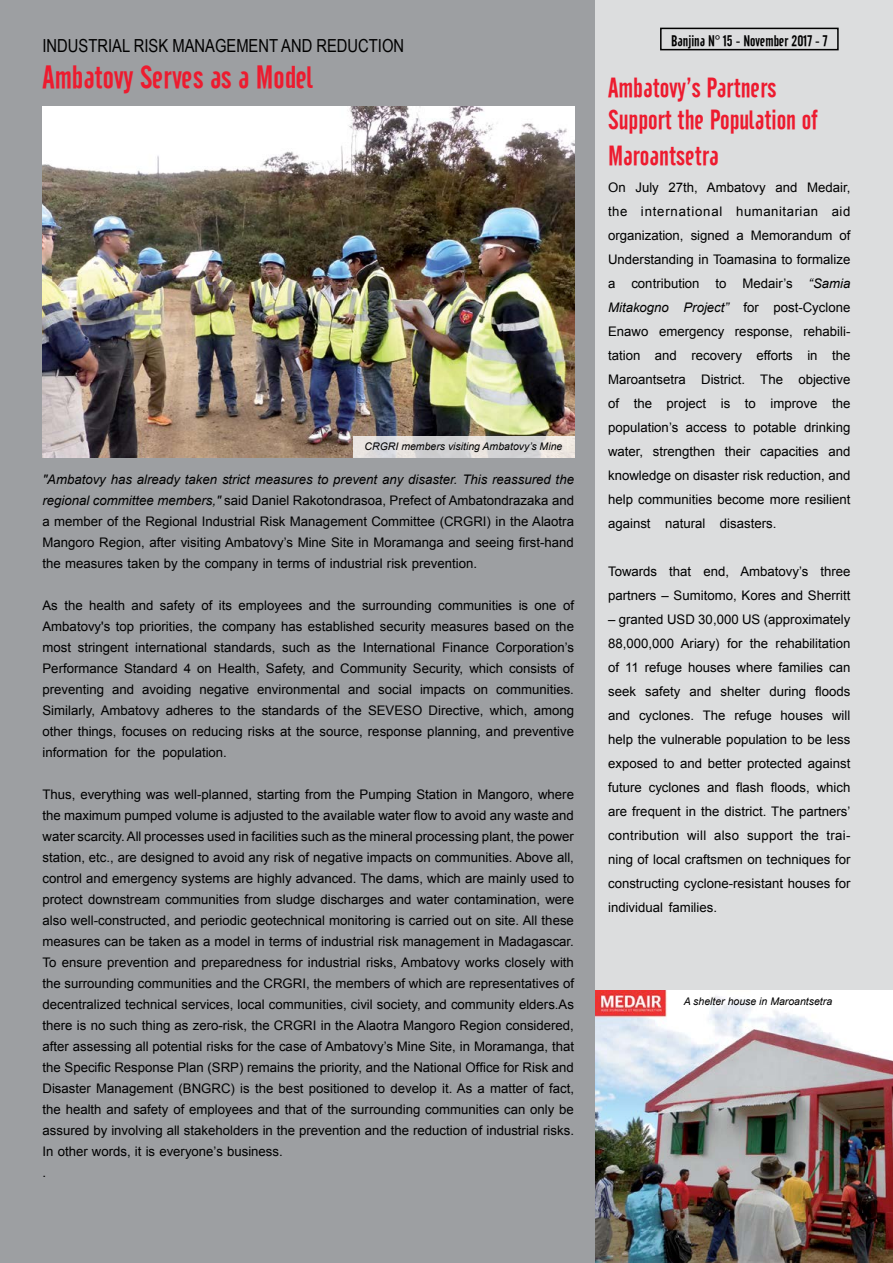
<style>
.page{position:relative;width:893px;height:1263px;background:#9d9fa2}
.page>*{position:absolute;margin:0;border:0;box-sizing:border-box;transform-origin:0 0}
.t1{font:31.5px "Cafeta";color:#ed1b2f}
.t2{font:27px/32.4px "Cafeta";color:#ed1b2f}
.t3{font:18px "Arial Narrow";color:#000}
.t4{font:15px "Cafeta";color:#000}
.t5{font:13.2px/21px "Arial";color:#000;text-align:justify}
.t6{font:italic 10.5px "Arial";color:#000}
.s1{font-style:italic}
</style>
<div class="page">
<div style="left:595px;top:0;width:298px;height:1263px;background:#dcddde"></div>
<img style="left:595px;top:991px;width:298px;height:272px">
<img style="left:43px;top:106px;width:531px;height:351px">
<svg style="left:353px;top:436px;width:221px;height:21px;fill:#d6d7d9"></svg>
<div style="left:660px;top:28px;width:179px;height:22px;border:2px solid #000"></div>
<h3 class="t3" style="left:43px;top:32px;width:363px">INDUSTRIAL RISK MANAGEMENT AND REDUCTION</h3>
<h1 class="t1" style="left:43px;top:59px;width:272px">Ambatovy Serves as a Model</h1>
<p class="t6" style="left:365px;top:440px;width:199px">CRGRI members visiting Ambatovy’s Mine</p>
<p class="t5" style="left:43px;top:469px;width:533px"><span class="s1">"Ambatovy has already taken strict measures to prevent any disaster. This reassured the regional committee members,"</span> said Daniel Rakotondrasoa, Prefect of Ambatondrazaka and a member of the Regional Industrial Risk Management Committee (CRGRI) in the Alaotra Mangoro Region, after visiting Ambatovy’s Mine Site in Moramanga and seeing first-hand the measures taken by the company in terms of industrial risk prevention.</p>
<p class="t5" style="left:43px;top:595px;width:533px">As the health and safety of its employees and the surrounding communities is one of Ambatovy's top priorities, the company has established security measures based on the most stringent international standards, such as the International Finance Corporation’s Performance Standard 4 on Health, Safety, and Community Security, which consists of preventing and avoiding negative environmental and social impacts on communities.<br>Similarly, Ambatovy adheres to the standards of the SEVESO Directive, which, among other things, focuses on reducing risks at the source, response planning, and preventive information for the population.</p>
<p class="t5" style="left:43px;top:784px;width:533px;text-align:left">Thus, everything was well-planned, starting from the Pumping Station in Mangoro, where the maximum pumped volume is adjusted to the available water flow to avoid any waste and water scarcity. All processes used in facilities such as the mineral processing plant, the power station, etc., are designed to avoid any risk of negative impacts on communities. Above all, control and emergency systems are highly advanced. The dams, which are mainly used to protect downstream communities from sludge discharges and water contamination, were also well-constructed, and periodic geotechnical monitoring is carried out on site. All these measures can be taken as a model in terms of industrial risk management in Madagascar.<br>To ensure prevention and preparedness for industrial risks, Ambatovy works closely with the surrounding communities and the CRGRI, the members of which are representatives of decentralized technical services, local communities, civil society, and community elders.As there is no such thing as zero-risk, the CRGRI in the Alaotra Mangoro Region considered, after assessing all potential risks for the case of Ambatovy’s Mine Site, in Moramanga, that the Specific Response Plan (SRP) remains the priority, and the National Office for Risk and Disaster Management (BNGRC) is the best positioned to develop it. As a matter of fact, the health and safety of employees and that of the surrounding communities can only be assured by involving all stakeholders in the prevention and the reduction of industrial risks.<br>In other words, it is everyone’s business.<br>.</p>
<p class="t4" style="left:671px;top:32px;width:158px">Banjina N° 15 - November 2017 - 7</p>
<h2 class="t2" style="left:608px;top:71px;width:211px">Ambatovy’s Partners<br>Support the Population of</h2>
<h2 class="t2" style="left:608px;top:140px;width:112px">Maroantsetra</h2>
<p class="t5" style="left:608px;top:176px;width:244px;line-height:24px">On July 27th, Ambatovy and Medair, the international humanitarian aid organization, signed a Memorandum of Understanding in Toamasina to formalize a contribution to Medair’s <span class="s1">“Samia Mitakogno Project”</span> for post-Cyclone Enawo emergency response, rehabili&shy;tation and recovery efforts in the Maroantsetra District. The objective of the project is to improve the population’s access to potable drinking water, strengthen their capacities and knowledge on disaster risk reduction, and help communities become more resilient against natural disasters.</p>
<p class="t5" style="left:608px;top:559px;width:244px;line-height:24px">Towards that end, Ambatovy’s three partners – Sumitomo, Kores and Sherritt</p>
<p class="t5" style="left:608px;top:607px;width:244px;line-height:24px">– granted USD 30,000 US (approximately 88,000,000 Ariary) for the rehabilitation of 11 refuge houses where families can seek safety and shelter during floods and cyclones. The refuge houses will help the vulnerable population to be less exposed to and better protected against future cyclones and flash floods, which are frequent in the district. The partners’ contribution will also support the trai&shy;ning of local craftsmen on techniques for constructing cyclone-resistant houses for individual families.</p>
<p class="t6" style="left:684px;top:995px;width:150px">A shelter house in Maroantsetra</p>
</div>
